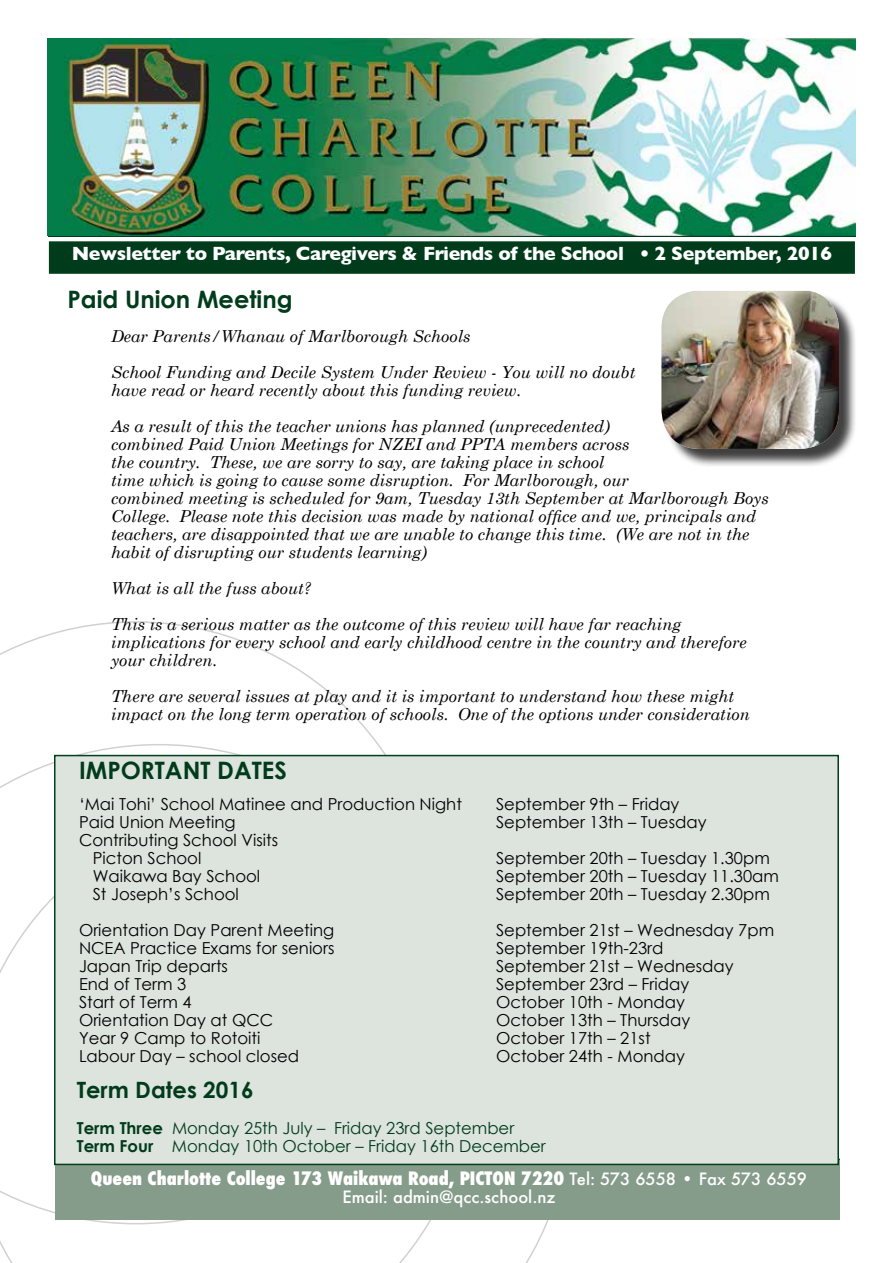
<style>
.page{position:relative;width:893px;height:1263px;background:#fff}
.page>*{position:absolute;margin:0;border:0;box-sizing:border-box;transform-origin:0 0}
.t1{font:700 24px "Century Gothic";color:#003c1b}
.t2{font:700 22.5px "Century Gothic";color:#003c1b}
.t3{font:700 19.5px "Gill Sans";letter-spacing:-.02em;color:#fff}
.t4{font:800 condensed 18px "Futura";color:#fff}
.t5{font:italic 16.5px/18px "Century Schoolbook";color:#000}
.t6{font:16.5px/18px "Century Gothic";color:#000}
.t7{font:16.5px/18px "Century Gothic";color:#003c1b}
.t8{font:500 16.5px "Futura";color:#fff}
.s1{font-weight:700}
.s2{font-weight:500;font-stretch:normal;font-size:16.5px}
</style>
<div class="page">
<svg style="left:0;top:621px;width:437px;height:167px"></svg>
<div style="left:50px;top:242px;width:804px;height:31px;background:#003c1b"></div>
<div style="left:49px;top:241px;width:806px;height:33px;border:2px solid #003f1c"></div>
<img style="left:48px;top:38px;width:807px;height:198px">
<div style="left:664px;top:292px;width:194px;height:175px;background:#000;opacity:.75"></div>
<img style="left:661px;top:291px;width:178px;height:158px">
<div style="left:55px;top:1159px;width:785px;height:61px;background:#869c8a"></div>
<hr style="left:55px;top:1158px;width:785px;height:2px;background:#003f1c">
<div style="left:55px;top:755px;width:783px;height:409px;background:#dde3dd"></div>
<div style="left:54px;top:755px;width:785px;height:410px;border:2px solid #003f1c"></div>
<p class="t3" style="left:72px;top:238px;width:762px">Newsletter to Parents, Caregivers &amp; Friends of the School • 2 September, 2016</p>
<h1 class="t1" style="left:67px;top:281px;width:227px">Paid Union Meeting</h1>
<p class="t5" style="left:111px;top:318px;width:526px;line-height:36px">Dear Parents/Whanau of Marlborough Schools<br>School Funding and Decile System Under Review - You will no doubt</p>
<p class="t5" style="left:111px;top:372px;width:500px;line-height:36px">have read or heard recently about this funding review.<br>As a result of this the teacher unions has planned (unprecedented)</p>
<p class="t5" style="left:111px;top:435px;width:659px">combined Paid Union Meetings for NZEI and PPTA members across<br>the country. These, we are sorry to say, are taking place in school<br>time which is going to cause some disruption. For Marlborough, our<br>combined meeting is scheduled for 9am, Tuesday 13th September at Marlborough Boys College. Please note this decision was made by national office and we, principals and teachers, are disappointed that we are unable to change this time. (We are not in the habit of disrupting our students learning)</p>
<p class="t5" style="left:111px;top:570px;width:572px;line-height:36px">What is all the fuss about?<br>This is a serious matter as the outcome of this review will have far reaching</p>
<p class="t5" style="left:111px;top:633px;width:637px">implications for every school and early childhood centre in the country and therefore your children.</p>
<p class="t5" style="left:111px;top:687px;width:640px">There are several issues at play and it is important to understand how these might impact on the long term operation of schools. One of the options under consideration</p>
<h1 class="t1" style="left:79px;top:752px;width:209px">IMPORTANT DATES</h1>
<p class="t6" style="left:79px;top:795px;width:384px">‘Mai Tohi’ School Matinee and Production Night</p>
<p class="t6" style="left:496px;top:795px;width:185px">September 9th – Friday</p>
<p class="t6" style="left:79px;top:813px;width:158px">Paid Union Meeting</p>
<p class="t6" style="left:496px;top:813px;width:212px">September 13th – Tuesday</p>
<p class="t6" style="left:93px;top:831px;width:187px;text-indent:-14px">Contributing School Visits<br>Picton School</p>
<p class="t6" style="left:496px;top:849px;width:275px">September 20th – Tuesday 1.30pm</p>
<p class="t6" style="left:93px;top:867px;width:169px">Waikawa Bay School</p>
<p class="t6" style="left:496px;top:867px;width:284px">September 20th – Tuesday 11.30am</p>
<p class="t6" style="left:93px;top:885px;width:148px">St Joseph’s School</p>
<p class="t6" style="left:496px;top:885px;width:275px">September 20th – Tuesday 2.30pm</p>
<p class="t6" style="left:79px;top:921px;width:257px">Orientation Day Parent Meeting</p>
<p class="t6" style="left:496px;top:921px;width:280px">September 21st – Wednesday 7pm</p>
<p class="t6" style="left:79px;top:939px;width:257px">NCEA Practice Exams for seniors</p>
<p class="t6" style="left:496px;top:939px;width:169px">September 19th-23rd</p>
<p class="t6" style="left:79px;top:957px;width:151px">Japan Trip departs</p>
<p class="t6" style="left:496px;top:957px;width:239px">September 21st – Wednesday</p>
<p class="t6" style="left:79px;top:975px;width:109px">End of Term 3</p>
<p class="t6" style="left:496px;top:975px;width:195px">September 23rd – Friday</p>
<p class="t6" style="left:79px;top:993px;width:114px">Start of Term 4</p>
<p class="t6" style="left:496px;top:993px;width:190px">October 10th - Monday</p>
<p class="t6" style="left:79px;top:1011px;width:196px">Orientation Day at QCC</p>
<p class="t6" style="left:496px;top:1011px;width:196px">October 13th – Thursday</p>
<p class="t6" style="left:79px;top:1029px;width:183px">Year 9 Camp to Rotoiti</p>
<p class="t6" style="left:496px;top:1029px;width:156px">October 17th – 21st</p>
<p class="t6" style="left:79px;top:1047px;width:222px">Labour Day – school closed</p>
<p class="t6" style="left:496px;top:1047px;width:190px">October 24th - Monday</p>
<h2 class="t2" style="left:77px;top:1073px;width:178px">Term Dates 2016</h2>
<p class="t7" style="left:77px;top:1119px;width:471px"><span class="s1">Term Three</span> Monday 25th July – Friday 23rd September<br><span class="s1">Term Four</span> Monday 10th October – Friday 16th December</p>
<p class="t4" style="left:91px;top:1165px;width:718px">Queen Charlotte College 173 Waikawa Road, PICTON 7220 <span class="s2">Tel: 573 6558 • Fax 573 6559</span></p>
<p class="t8" style="left:342px;top:1185px;width:215px">Email: admin@qcc.school.nz</p>
</div>
